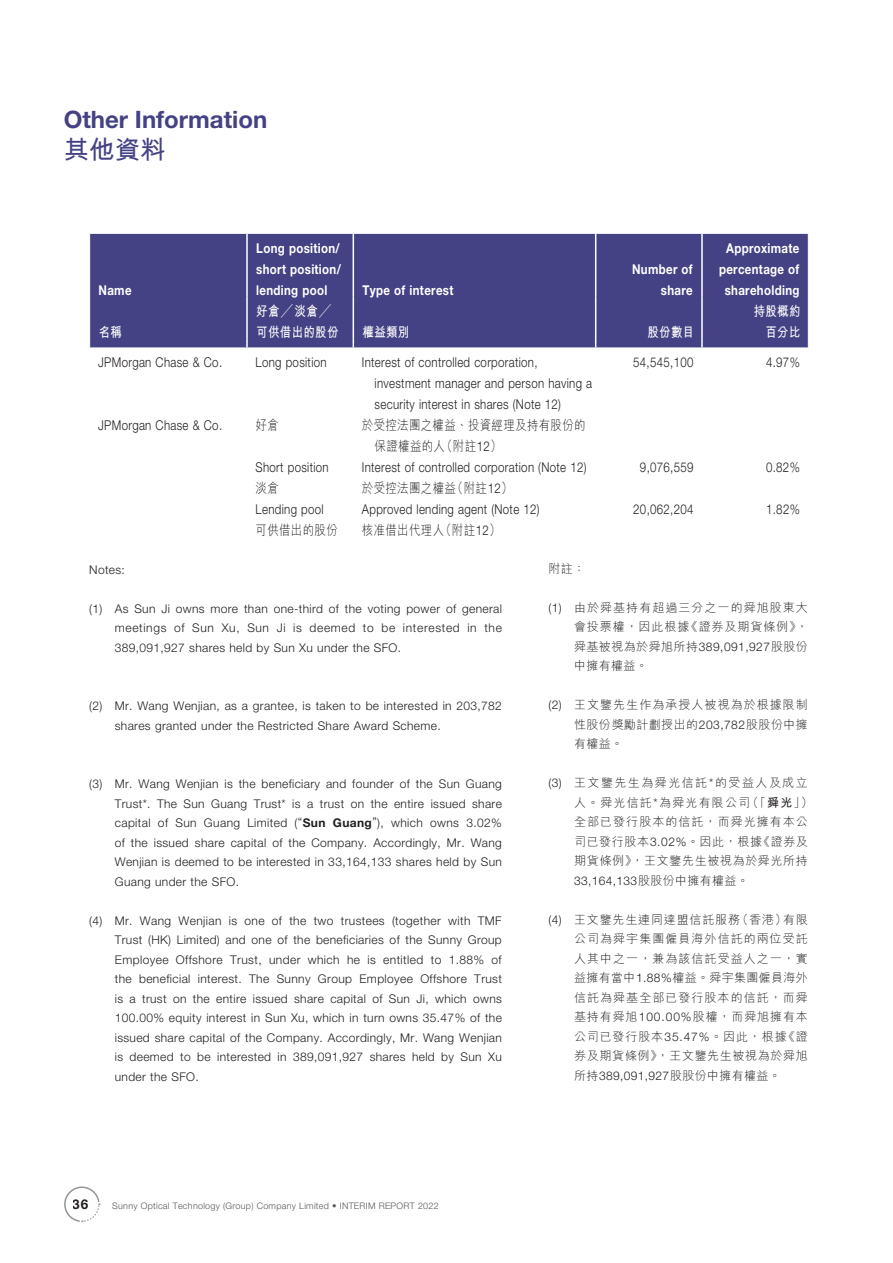
<style>
.page{position:relative;width:893px;height:1263px;background:#fff}
.page>*{position:absolute;margin:0;border:0;box-sizing:border-box;transform-origin:0 0}
.t1{font:700 25.5px "M Hei HK";color:#444284}
.t2{font:700 24px "Helvetica Neue LT Std";color:#444284}
.t3{font:300 13.5px/21px "Helvetica Neue LT Std";letter-spacing:.03em;color:#231f20;scale:.85 1}
.t4{font:700 13.5px/21px "Helvetica Neue LT Std";letter-spacing:.03em;color:#fff;text-align:justify;scale:.85 1}
.t5{font:300 13.5px/21px "M Hei HK";letter-spacing:.03em;color:#231f20;scale:.85 1}
.t6{font:700 13.5px/21px "M Hei HK";letter-spacing:.03em;color:#fff;scale:.85 1}
.t7{font:700 13.5px "Helvetica Neue LT Std";color:#231f20}
.t8{font:300 12px/19.5px "Helvetica Neue LT Std";letter-spacing:.03em;color:#231f20;text-align:justify}
.t9{font:300 12px/19.5px "M Hei HK";letter-spacing:.075em;color:#231f20;text-align:justify}
.t10{font:300 9px "Helvetica Neue LT Std";letter-spacing:.03em;color:#57585a}
.s1{font-family:"Helvetica Neue LT Std"}
.s2{font-weight:700}
.s3{font-family:"M Hei HK"}
</style>
<div class="page">
<svg style="left:65px;top:1186px;width:35px;height:36px"></svg>
<div style="left:90px;top:234px;width:718px;height:113px;background:#444284"></div>
<hr style="left:246px;top:234px;width:2px;height:63px;background:#fff">
<hr style="left:353px;top:234px;width:1px;height:63px;background:#fff">
<hr style="left:595px;top:234px;width:1px;height:63px;background:#fff">
<hr style="left:701px;top:234px;width:2px;height:63px;background:#fff">
<hr style="left:246px;top:297px;width:2px;height:42px;background:#fff">
<hr style="left:353px;top:297px;width:1px;height:42px;background:#fff">
<hr style="left:595px;top:297px;width:1px;height:42px;background:#fff">
<hr style="left:701px;top:297px;width:2px;height:42px;background:#fff">
<svg style="left:246px;top:339px;width:2px;height:8px"></svg>
<svg style="left:701px;top:339px;width:2px;height:8px"></svg>
<h2 class="t2" style="left:64px;top:104px;width:205px">Other Information</h2>
<h1 class="t1" style="left:64px;top:131px;width:103px">其他資料</h1>
<p class="t4" style="left:99px;top:280px;width:40px">Name</p>
<p class="t6" style="left:99px;top:321px;width:29px">名稱</p>
<p class="t4" style="left:256px;top:238px;width:101px">Long position/ short position/ lending pool</p>
<p class="t6" style="left:256px;top:300px;width:98px">好倉╱淡倉╱可供借出的股份</p>
<p class="t4" style="left:363px;top:280px;width:108px">Type of interest</p>
<p class="t4" style="left:632px;top:259px;width:73px;text-align:right">Number of share</p>
<p class="t6" style="left:363px;top:321px;width:57px">權益類別</p>
<p class="t6" style="left:647px;top:321px;width:57px">股份數目</p>
<p class="t4" style="left:719px;top:238px;width:96px;text-align:center">Approximate percentage of shareholding</p>
<p class="t6" style="left:754px;top:300px;width:57px;text-align:right">持股概約百分比</p>
<p class="t3" style="left:98px;top:351px;width:147px">JPMorgan Chase &amp; Co.</p>
<p class="t3" style="left:256px;top:351px;width:85px">Long position</p>
<p class="t3" style="left:375px;top:351px;width:257px;text-indent:-13px">Interest of controlled corporation, investment manager and person having a security interest in shares (Note 12)</p>
<p class="t3" style="left:633px;top:351px;width:72px">54,545,100</p>
<p class="t3" style="left:766px;top:351px;width:41px">4.97%</p>
<p class="t3" style="left:98px;top:414px;width:147px">JPMorgan Chase &amp; Co.</p>
<p class="t5" style="left:256px;top:414px;width:29px">好倉</p>
<p class="t5" style="left:375px;top:414px;width:250px;text-indent:-13px">於受控法團之權益、投資經理及持有股份的保證權益的人（附註<span class="s1">12</span>）</p>
<p class="t3" style="left:256px;top:456px;width:88px">Short position</p>
<p class="t3" style="left:362px;top:456px;width:266px">Interest of controlled corporation (Note 12)</p>
<p class="t3" style="left:640px;top:456px;width:65px">9,076,559</p>
<p class="t3" style="left:766px;top:456px;width:41px">0.82%</p>
<p class="t5" style="left:256px;top:477px;width:29px">淡倉</p>
<p class="t5" style="left:362px;top:477px;width:179px">於受控法團之權益（附註<span class="s1">12</span>）</p>
<p class="t3" style="left:256px;top:498px;width:82px">Lending pool</p>
<p class="t3" style="left:362px;top:498px;width:211px">Approved lending agent (Note 12)</p>
<p class="t3" style="left:633px;top:498px;width:72px">20,062,204</p>
<p class="t3" style="left:766px;top:498px;width:41px">1.82%</p>
<p class="t5" style="left:256px;top:519px;width:98px">可供借出的股份</p>
<p class="t5" style="left:362px;top:519px;width:165px">核准借出代理人（附註<span class="s1">12</span>）</p>
<p class="t8" style="left:89px;top:559px;width:37px">Notes:</p>
<p class="t8" style="left:115px;top:598px;width:389px;text-indent:-26px">(1) As Sun Ji owns more than one-third of the voting power of general meetings of Sun Xu, Sun Ji is deemed to be interested in the 389,091,927 shares held by Sun Xu under the SFO.</p>
<p class="t9" style="left:549px;top:558px;width:38px">附註：</p>
<p class="t9" style="left:574px;top:597px;width:235px;text-indent:-26px"><span class="s1">(1)</span> 由於舜基持有超過三分之一的舜旭股東大會投票權，因此根據《證券及期貨條例》，舜基被視為於舜旭所持<span class="s1">389,091,927</span>股股份中擁有權益。</p>
<p class="t9" style="left:574px;top:695px;width:235px;text-indent:-26px"><span class="s1">(2)</span> 王文鑒先生作為承授人被視為於根據限制性股份獎勵計劃授出的<span class="s1">203,782</span>股股份中擁有權益。</p>
<p class="t9" style="left:574px;top:773px;width:240px;text-align:left;text-indent:-26px"><span class="s1">(3)</span> 王文鑒先生為舜光信託<span class="s1">*</span>的受益人及成立人。舜光信託<span class="s1">*</span>為舜光有限公司（「<span class="s2">舜光</span>」）全部已發行股本的信託，而舜光擁有本公司已發行股本<span class="s1">3.02%</span>。因此，根據《證券及期貨條例》，王文鑒先生被視為於舜光所持</p>
<p class="t8" style="left:574px;top:871px;width:176px">33,164,133<span class="s3">股股份中擁有權益。</span></p>
<p class="t9" style="left:574px;top:909px;width:235px;text-indent:-25px"><span class="s1">(4)</span> 王文鑒先生連同達盟信託服務（香港）有限公司為舜宇集團僱員海外信託的兩位受託人其中之一，兼為該信託受益人之一，實益擁有當中<span class="s1">1.88%</span>權益。舜宇集團僱員海外信託為舜基全部已發行股本的信託，而舜基持有舜旭<span class="s1">100.00%</span>股權，而舜旭擁有本公司已發行股本<span class="s1">35.47%</span>。因此，根據《證券及期貨條例》，王文鑒先生被視為於舜旭所持<span class="s1">389,091,927</span>股股份中擁有權益。</p>
<p class="t8" style="left:115px;top:696px;width:389px;text-indent:-26px">(2) Mr. Wang Wenjian, as a grantee, is taken to be interested in 203,782 shares granted under the Restricted Share Award Scheme.</p>
<p class="t8" style="left:115px;top:774px;width:389px;text-indent:-26px">(3) Mr. Wang Wenjian is the beneficiary and founder of the Sun Guang Trust*. The Sun Guang Trust* is a trust on the entire issued share capital of Sun Guang Limited (“<span class="s2">Sun Guang</span>”), which owns 3.02% of the issued share capital of the Company. Accordingly, Mr. Wang Wenjian is deemed to be interested in 33,164,133 shares held by Sun Guang under the SFO.</p>
<p class="t8" style="left:115px;top:910px;width:389px;text-indent:-26px">(4) Mr. Wang Wenjian is one of the two trustees (together with TMF Trust (HK) Limited) and one of the beneficiaries of the Sunny Group Employee Offshore Trust, under which he is entitled to 1.88% of the beneficial interest. The Sunny Group Employee Offshore Trust is a trust on the entire issued share capital of Sun Ji, which owns 100.00% equity interest in Sun Xu, which in turn owns 35.47% of the issued share capital of the Company. Accordingly, Mr. Wang Wenjian is deemed to be interested in 389,091,927 shares held by Sun Xu under the SFO.</p>
<p class="t7" style="left:73px;top:1196px;width:17px">36</p>
<p class="t10" style="left:112px;top:1200px;width:328px">Sunny Optical Technology (Group) Company Limited <span class="s2">•</span> INTERIM REPORT 2022</p>
</div>
